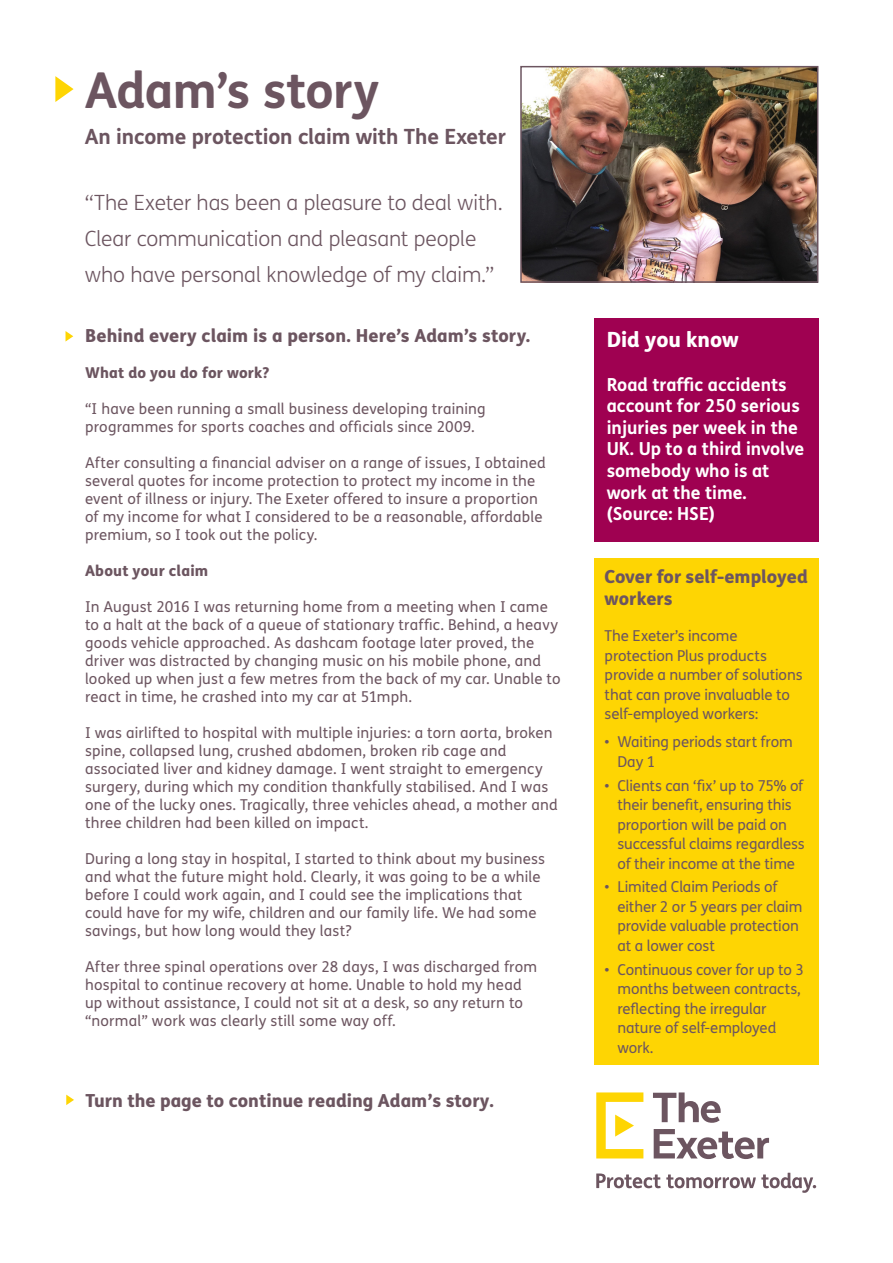
<style>
.page{position:relative;width:893px;height:1263px;background:#fff}
.page>*{position:absolute;margin:0;border:0;box-sizing:border-box;transform-origin:0 0}
.Introduction{font:700 49.5px "FS Me";letter-spacing:-.015em;color:#6c5560}
.Introduction-2{font:300 21px/36px "FS Me";letter-spacing:-.01em;color:#6c5560}
.Introduction-3{font:700 21px "FS Me";letter-spacing:-.005em;color:#6c5560}
.t1{font:800 21px "FS Me";color:#fff}
.t2{font:700 18px/21.6px "FS Me";color:#fff}
.Call_to_Action{font:800 18px "FS Me";color:#6c5560}
.Address{font:800 18px/22.5px "FS Me";color:#6c5560}
.Body{font:15px/18px "FS Me";letter-spacing:.01em;color:#6c5560}
.Body-2{font:15px/19.5px "FS Me";letter-spacing:-.01em;color:#6c5560}
.Address-2{font:15px/19.5px "FS Me";letter-spacing:-.01em;color:#6c5560}
.Call_to_Action-2{font:800 15px "FS Me";letter-spacing:.015em;color:#6c5560}
</style>
<div class="page">
<svg style="left:55px;top:76px;width:19px;height:26px"></svg>
<img style="left:523px;top:69px;width:292px;height:211px">
<div style="left:520px;top:66px;width:298px;height:217px;border:2px solid #6c5560"></div>
<div style="left:594px;top:559px;width:224px;height:506px;background:#fed503"></div>
<svg style="left:66px;top:331px;width:7px;height:10px"></svg>
<div style="left:594px;top:319px;width:224px;height:223px;background:#9f0151"></div>
<svg style="left:596px;top:1173px;width:220px;height:20px"></svg>
<svg style="left:653px;top:1092px;width:68px;height:31px"></svg>
<svg style="left:654px;top:1129px;width:115px;height:30px"></svg>
<svg style="left:596px;top:1092px;width:47px;height:66px"></svg>
<svg style="left:66px;top:1094px;width:8px;height:11px"></svg>
<p class="Introduction" style="left:85px;top:52px;width:296px">Adam’s story</p>
<p class="Introduction-3" style="left:85px;top:120px;width:423px">An income protection claim with The Exeter</p>
<p class="Introduction-2" style="left:85px;top:184px;width:419px">“The Exeter has been a pleasure to deal with.<br>Clear communication and pleasant people who have personal knowledge of my claim.”</p>
<p class="Call_to_Action" style="left:85px;top:321px;width:447px">Behind every claim is a person. Here’s Adam’s story.</p>
<p class="Call_to_Action-2" style="left:85px;top:361px;width:186px">What do you do for work?</p>
<p class="Body" style="left:85px;top:399px;width:402px">“I have been running a small business developing training programmes for sports coaches and officials since 2009.</p>
<p class="Body" style="left:85px;top:453px;width:462px">After consulting a financial adviser on a range of issues, I obtained several quotes for income protection to protect my income in the event of illness or injury. The Exeter offered to insure a proportion of my income for what I considered to be a reasonable, affordable premium, so I took out the policy.</p>
<p class="Call_to_Action-2" style="left:85px;top:559px;width:125px">About your claim</p>
<p class="Body" style="left:85px;top:597px;width:477px">In August 2016 I was returning home from a meeting when I came to a halt at the back of a queue of stationary traffic. Behind, a heavy goods vehicle approached. As dashcam footage later proved, the driver was distracted by changing music on his mobile phone, and looked up when just a few metres from the back of my car. Unable to react in time, he crashed into my car at 51mph.</p>
<p class="Body" style="left:85px;top:723px;width:474px">I was airlifted to hospital with multiple injuries: a torn aorta, broken spine, collapsed lung, crushed abdomen, broken rib cage and associated liver and kidney damage. I went straight to emergency surgery, during which my condition thankfully stabilised. And I was one of the lucky ones. Tragically, three vehicles ahead, a mother and three children had been killed on impact.</p>
<p class="Body" style="left:85px;top:849px;width:462px">During a long stay in hospital, I started to think about my business and what the future might hold. Clearly, it was going to be a while before I could work again, and I could see the implications that could have for my wife, children and our family life. We had some savings, but how long would they last?</p>
<p class="Body" style="left:85px;top:957px;width:454px">After three spinal operations over 28 days, I was discharged from hospital to continue recovery at home. Unable to hold my head up without assistance, I could not sit at a desk, so any return to “normal” work was clearly still some way off.</p>
<p class="Call_to_Action" style="left:85px;top:1086px;width:410px">Turn the page to continue reading Adam’s story.</p>
<p class="t1" style="left:607px;top:323px;width:134px">Did you know</p>
<p class="t2" style="left:607px;top:373px;width:199px">Road traffic accidents account for 250 serious injuries per week in the<br>UK. Up to a third involve somebody who is at work at the time.</p>
<p class="t2" style="left:607px;top:502px;width:110px">(Source: HSE)</p>
<p class="Address" style="left:605px;top:564px;width:205px">Cover for self-employed workers</p>
<p class="Address-2" style="left:605px;top:626px;width:199px">The Exeter’s income protection Plus products provide a number of solutions that can prove invaluable to self-employed workers:</p>
<p class="Body" style="left:617px;top:732px;width:177px;line-height:19.5px;text-indent:-13px">• Waiting periods start from<br>Day 1</p>
<p class="Body-2" style="left:617px;top:775px;width:189px;text-indent:-13px">• Clients can ‘fix’ up to 75% of their benefit, ensuring this proportion will be paid on successful claims regardless of their income at the time</p>
<p class="Body-2" style="left:617px;top:877px;width:187px;text-indent:-13px">• Limited Claim Periods of either 2 or 5 years per claim provide valuable protection at a lower cost</p>
<p class="Body-2" style="left:617px;top:959px;width:188px;text-indent:-13px">• Continuous cover for up to 3 months between contracts, reflecting the irregular nature of self-employed work.</p>
</div>
